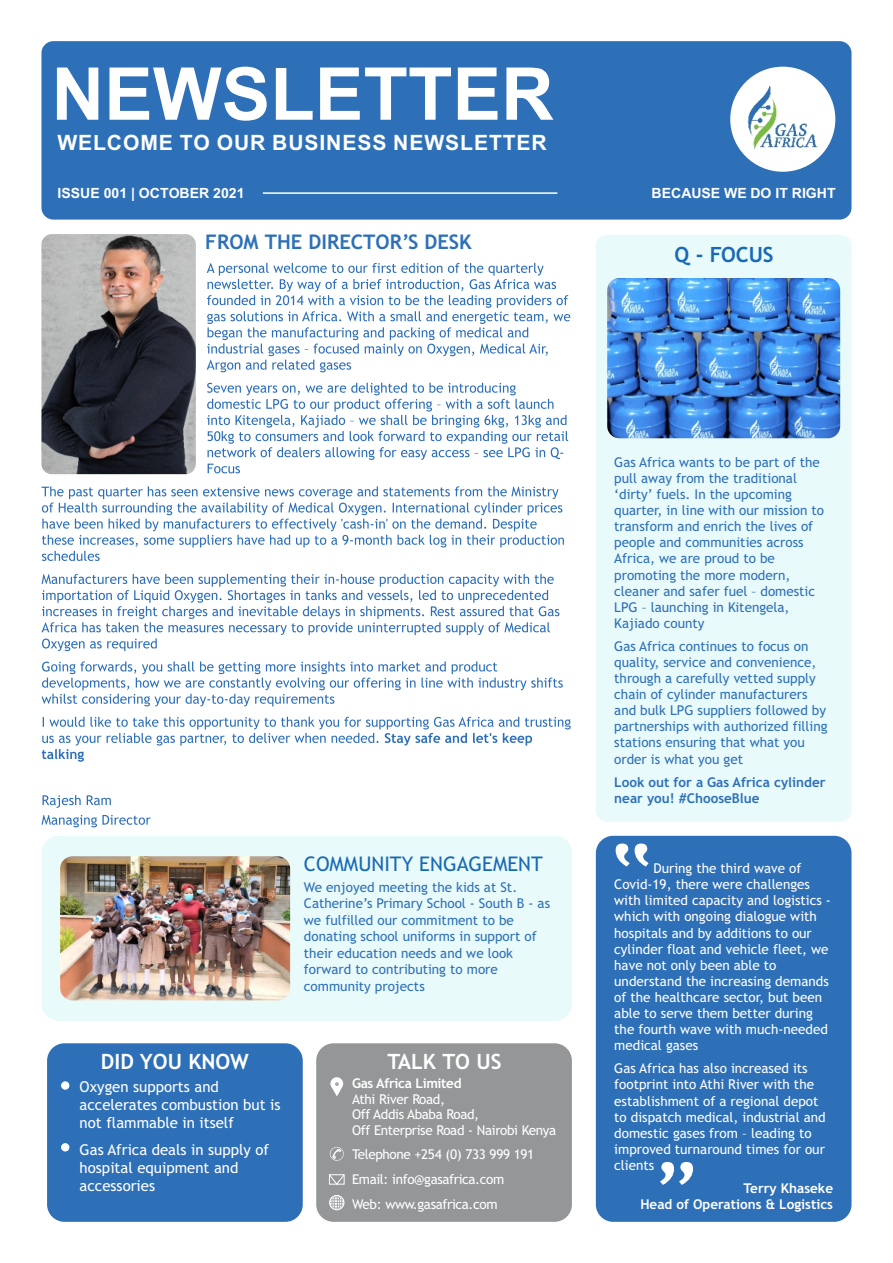
<style>
.page{position:relative;width:893px;height:1263px;background:#fff}
.page>*{position:absolute;margin:0;border:0;box-sizing:border-box;transform-origin:0 0}
.t1{font:700 72.9px "Arial";color:#fff}
.t2{font:700 21.15px "Arial";letter-spacing:.045em;color:#fff}
.t3{font:700 21.15px "Trebuchet MS";color:#fff}
.t4{font:700 21px "Trebuchet MS";color:#196ab4}
.t5{font:700 20.25px "Trebuchet MS";color:#2e70b8}
.t6{font:20.25px "Trebuchet MS";color:#196ab4}
.t7{font:15px/18.3px "Trebuchet MS";color:#fff}
.t8{font:700 14.1px "Arial";color:#fff}
.t9{font:13.5px/16px "Trebuchet MS";color:#2e70b8}
.t10{font:13.5px/16px "Trebuchet MS";color:#fff}
.t11{font:13.5px/15.6px "Trebuchet MS";letter-spacing:-.025em;color:#fff}
.t12{font:700 13.5px/16px "Trebuchet MS";color:#2e70b8}
.t13{font:700 13.5px/16px "Trebuchet MS";color:#fff;text-align:right}
.t14{font:700 13.5px "Trebuchet MS";letter-spacing:-.025em;color:#fff}
</style>
<div class="page">
<div style="left:41px;top:836px;width:531px;height:185px;background:#e8fafa;border-radius:17px"></div>
<img style="left:60px;top:856px;width:230px;height:144px;border-radius:12px">
<div style="left:316px;top:1043px;width:256px;height:179px;background:#949698;border-radius:17px"></div>
<div style="left:596px;top:235px;width:255px;height:586px;background:#e8fafa;border-radius:11px"></div>
<svg style="left:329px;top:1174px;width:16px;height:11px"></svg>
<svg style="left:330px;top:1147px;width:14px;height:14px"></svg>
<svg style="left:330px;top:1077px;width:13px;height:19px"></svg>
<svg style="left:330px;top:1195px;width:14px;height:15px"></svg>
<div style="left:329px;top:1195px;width:15px;height:15px;border:1px solid #fff;border-radius:50%"></div>
<img style="left:607px;top:278px;width:233px;height:160px;border-radius:12px">
<div style="left:47px;top:1043px;width:256px;height:179px;background:#2e70b8;border-radius:17px"></div>
<div style="left:61px;top:1081px;width:8px;height:8px;background:#fff;border:1px solid #fff;border-radius:50%"></div>
<div style="left:61px;top:1143px;width:8px;height:8px;background:#fff;border:1px solid #fff;border-radius:50%"></div>
<svg style="left:41px;top:263px;width:530px;height:564px"></svg>
<div style="left:596px;top:836px;width:255px;height:386px;background:#2e70b8;border-radius:17px"></div>
<svg style="left:616px;top:843px;width:33px;height:23px"></svg>
<svg style="left:660px;top:1162px;width:33px;height:23px"></svg>
<div style="left:41px;top:41px;width:810px;height:179px;background:#2e70b8;border-radius:12px"></div>
<hr style="left:263px;top:192px;width:294px;height:2px;background:#fff">
<div style="left:730px;top:67px;width:105px;height:105px;background:#fff;border-radius:50%"></div>
<img style="left:748px;top:85px;width:70px;height:65px">
<img style="left:41px;top:234px;width:155px;height:240px;border-radius:10px">
<h1 class="t1" style="left:52px;top:67px;width:504px">NEWSLETTER</h1>
<h2 class="t2" style="left:58px;top:134px;width:491px">WELCOME TO OUR BUSINESS NEWSLETTER</h2>
<p class="t8" style="left:58px;top:188px;width:188px">ISSUE 001 | OCTOBER 2021</p>
<p class="t8" style="left:652px;top:188px;width:185px">BECAUSE WE DO IT RIGHT</p>
<h3 class="t5" style="left:205px;top:234px;width:268px">FROM THE DIRECTOR’S DESK</h3>
<h3 class="t4" style="left:674px;top:247px;width:101px">Q - FOCUS</h3>
<h2 class="t3" style="left:101px;top:1053px;width:150px">DID YOU KNOW</h2>
<p class="t7" style="left:80px;top:1079px;width:202px">Oxygen supports and accelerates combustion but is not flammable in itself</p>
<p class="t7" style="left:80px;top:1141px;width:191px">Gas Africa deals in supply of hospital equipment and accessories</p>
<h3 class="t6" style="left:304px;top:856px;width:240px">COMMUNITY ENGAGEMENT</h3>
<p class="t9" style="left:304px;top:880px;width:248px;line-height:16.5px">We enjoyed meeting the kids at St.<br>Catherine’s Primary School - South B - as we fulfilled our commitment to be donating school uniforms in support of their education needs and we look forward to contributing to more community projects</p>
<h2 class="t3" style="left:387px;top:1053px;width:116px">TALK TO US</h2>
<p class="t14" style="left:352px;top:1078px;width:111px">Gas Africa Limited</p>
<p class="t11" style="left:352px;top:1092px;width:206px">Athi River Road,<br>Off Addis Ababa Road,<br>Off Enterprise Road - Nairobi Kenya</p>
<p class="t11" style="left:352px;top:1142px;width:184px;line-height:24.9px">Telephone +254 (0) 733 999 191<br>Email: info@gasafrica.com<br>Web: www.gasafrica.com</p>
<p class="t9" style="left:614px;top:455px;width:211px">Gas Africa wants to be part of the pull away from the traditional ‘dirty’ fuels. In the upcoming quarter, in line with our mission to transform and enrich the lives of people and communities across<br>Africa, we are proud to be promoting the more modern, cleaner and safer fuel – domestic<br>LPG – launching in Kitengela,<br>Kajiado county</p>
<p class="t9" style="left:614px;top:639px;width:215px">Gas Africa continues to focus on quality, service and convenience, through a carefully vetted supply chain of cylinder manufacturers and bulk LPG suppliers followed by partnerships with authorized filling stations ensuring that what you order is what you get</p>
<p class="t12" style="left:614px;top:775px;width:213px">Look out for a Gas Africa cylinder near you! #ChooseBlue</p>
<p class="t10" style="left:614px;top:861px;width:218px;text-indent:39px">During the third wave of<br>Covid-19, there were challenges with limited capacity and logistics - which with ongoing dialogue with hospitals and by additions to our cylinder float and vehicle fleet, we have not only been able to understand the increasing demands of the healthcare sector, but been able to serve them better during the fourth wave with much-needed medical gases</p>
<p class="t10" style="left:614px;top:1062px;width:213px">Gas Africa has also increased its footprint into Athi River with the establishment of a regional depot to dispatch medical, industrial and domestic gases from – leading to improved turnaround times for our clients</p>
<p class="t13" style="left:640px;top:1181px;width:194px">Terry Khaseke<br>Head of Operations &amp; Logistics</p>
</div>
